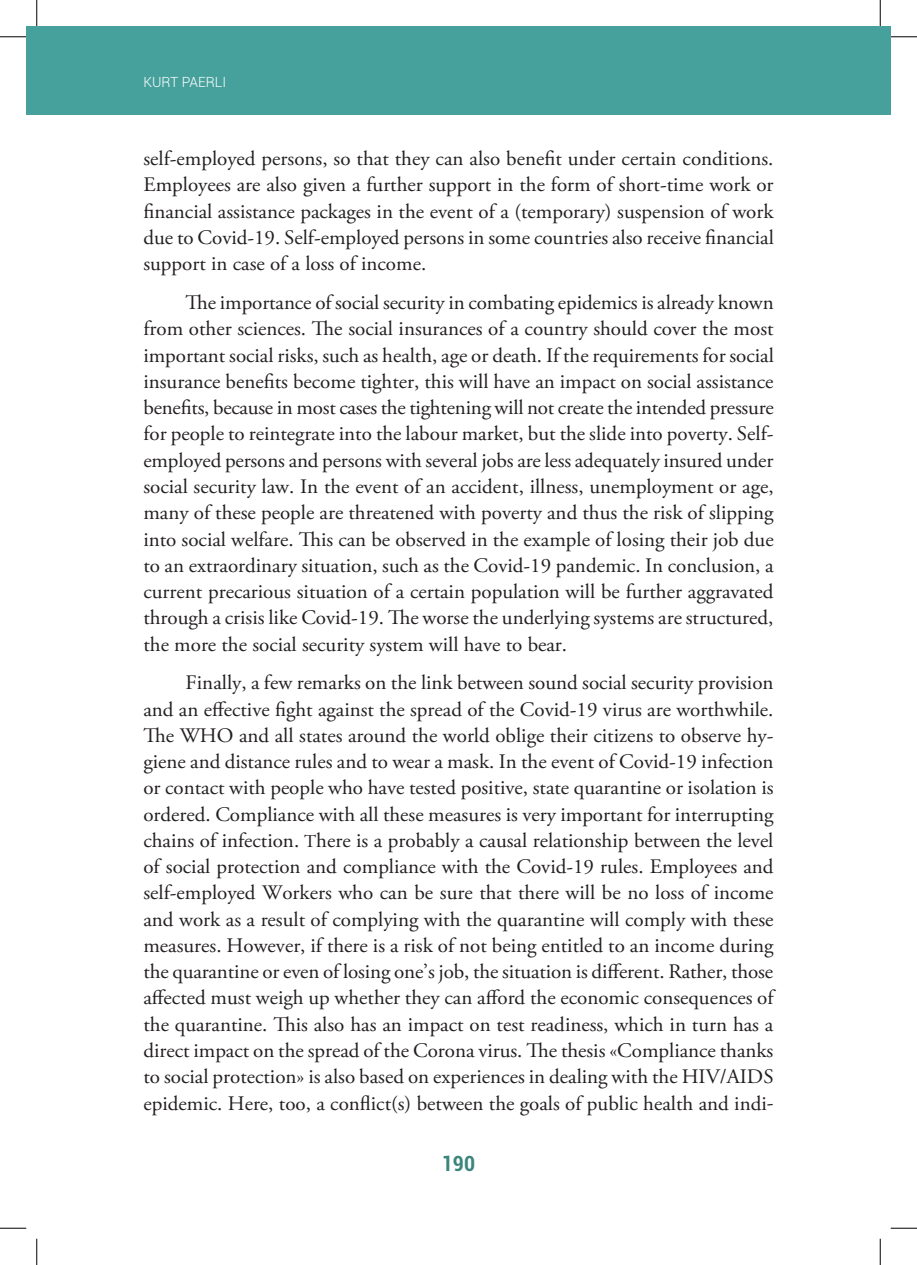
<style>
.page{position:relative;width:917px;height:1265px;background:#fff}
.page>*{position:absolute;margin:0;border:0;box-sizing:border-box;transform-origin:0 0}
.t1{font:700 condensed 21px "Roboto";color:#3b857c}
.t2{font:20.65px/26.2px "Adobe Garamond Pro";color:#231f20;text-align:justify}
.t3{font:300 14px "Roboto";color:#fff}
.s1{font-size:18.03px}
</style>
<div class="page">
<div style="left:27px;top:27px;width:863px;height:88px;background:#46a19c"></div>
<svg style="left:0;top:36px;width:26px;height:1px"></svg>
<svg style="left:891px;top:36px;width:26px;height:1px"></svg>
<svg style="left:0;top:1227px;width:26px;height:1px"></svg>
<svg style="left:891px;top:1227px;width:26px;height:1px"></svg>
<svg style="left:36px;top:0;width:1px;height:26px"></svg>
<svg style="left:36px;top:1238px;width:1px;height:26px"></svg>
<svg style="left:880px;top:0;width:1px;height:26px"></svg>
<svg style="left:880px;top:1238px;width:1px;height:26px"></svg>
<p class="t3" style="left:143px;top:72px;width:84px">KURT PAERLI</p>
<p class="t2" style="left:143px;top:146px;width:632px">self-employed persons, so that they can also benefit under certain conditions.<br>Employees are also given a further support in the form of short-time work or financial assistance packages in the event of a (temporary) suspension of work due to Covid-19. Self-employed persons in some countries also receive financial support in case of a loss of income.</p>
<p class="t2" style="left:143px;top:290px;width:632px;text-indent:42px">The importance of social security in combating epidemics is already known from other sciences. The social insurances of a country should cover the most important social risks, such as health, age or death. If the requirements for social insurance benefits become tighter, this will have an impact on social assistance benefits, because in most cases the tightening will not create the intended pressure for people to reintegrate into the labour market, but the slide into poverty. Self&shy;employed persons and persons with several jobs are less adequately insured under social security law. In the event of an accident, illness, unemployment or age, many of these people are threatened with poverty and thus the risk of slipping into social welfare. This can be observed in the example of losing their job due to an extraordinary situation, such as the Covid-19 pandemic. In conclusion, a current precarious situation of a certain population will be further aggravated through a crisis like Covid-19. The worse the underlying systems are structured, the more the social security system will have to bear.</p>
<p class="t2" style="left:143px;top:670px;width:634px;text-align:left;text-indent:42px">Finally, a few remarks on the link between sound social security provision and an effective fight against the spread of the Covid-19 virus are worthwhile.<br>The WHO and all states around the world oblige their citizens to observe hy&shy;giene and distance rules and to wear a mask. In the event of Covid-19 infection or contact with people who have tested positive, state quarantine or isolation is ordered. Compliance with all these measures is very important for interrupting chains of infection. <span class="s1">T</span>here is a probably a causal relationship between the level of social protection and compliance with the Covid-19 rules. Employees and self-employed Workers who can be sure that there will be no loss of income and work as a result of complying with the quarantine will comply with these measures. However, if there is a risk of not being entitled to an income during the quarantine or even of losing one’s job, the situation is different. Rather, those affected must weigh up whether they can afford the economic consequences of the quarantine. This also has an impact on test readiness, which in turn has a direct impact on the spread of the Corona virus. The thesis «Compliance thanks to social protection» is also based on experiences in dealing with the HIV/AIDS epidemic. Here, too, a conflict(s) between the goals of public health and indi-</p>
<p class="t1" style="left:442px;top:1148px;width:35px">190</p>
</div>
